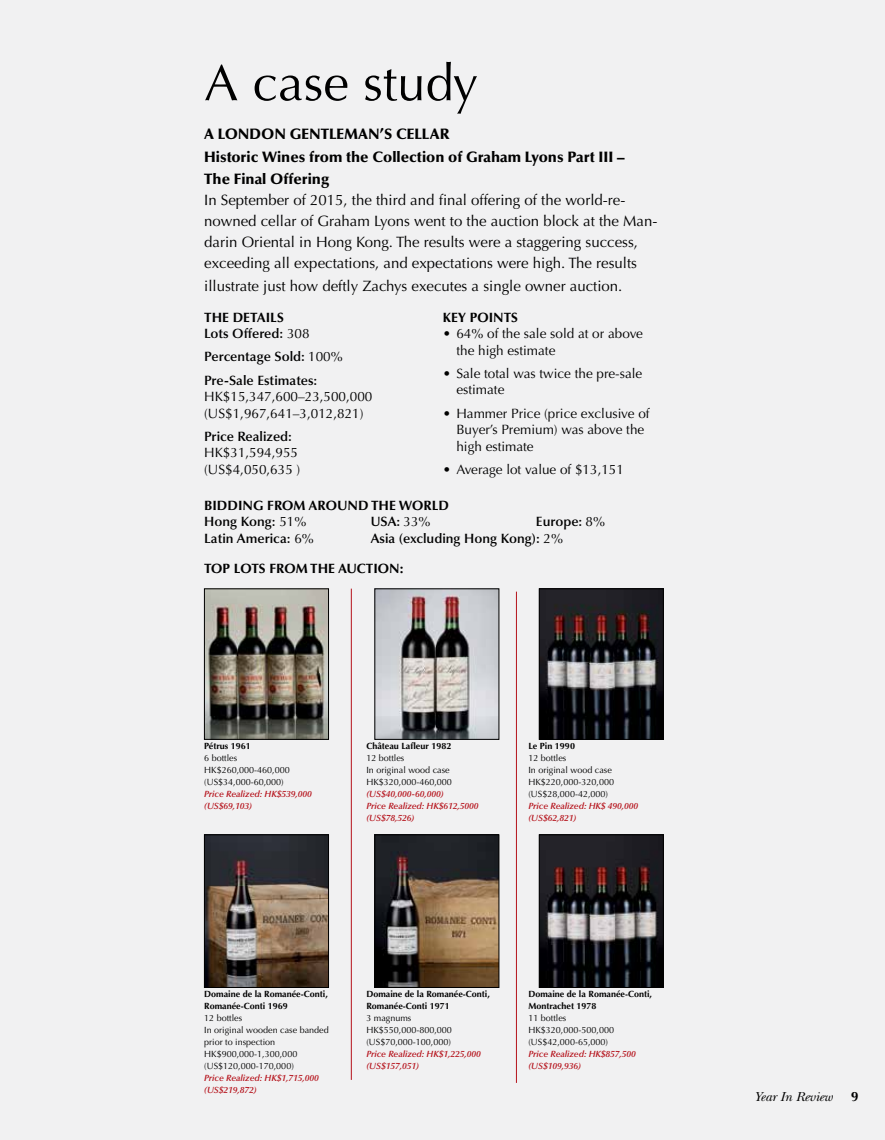
<style>
.page{position:relative;width:885px;height:1140px;background:#fff}
.page>*{position:absolute;margin:0;border:0;box-sizing:border-box;transform-origin:0 0}
.t1{font:51px "Optima LT Std";color:#000}
.t2{font:15px/21px "Optima LT Std";color:#000}
.t3{font:900 15px/22.5px "Optima LT Std";color:#000}
.t4{font:13.5px/16.5px "Optima LT Std";color:#000}
.t5{font:600 13.5px/16.5px "Optima LT Std";color:#000}
.t6{font:700 13.5px/16.5px "Optima LT Std";color:#000}
.t7{font:italic 13.5px "New Baskerville";color:#000}
.t8{font:9px/12px "Optima LT Std";color:#000}
.t9{font:italic 600 9px/12px "Optima LT Std";color:#b5121b}
.t10{font:700 9px/12px "Optima LT Std";color:#000}
.s1{font-weight:700}
.s2{font-weight:400}
.s3{font-weight:600}
</style>
<div class="page">
<div style="left:0;top:0;width:884px;height:1140px;background:#f1f1f2"></div>
<img style="left:206px;top:590px;width:121px;height:147px">
<div style="left:204px;top:588px;width:125px;height:151px;border:1px solid #000"></div>
<img style="left:376px;top:590px;width:121px;height:147px">
<img style="left:541px;top:590px;width:120px;height:147px">
<div style="left:539px;top:588px;width:124px;height:151px;border:1px solid #000"></div>
<img style="left:206px;top:836px;width:121px;height:149px">
<div style="left:204px;top:834px;width:125px;height:153px;border:1px solid #000"></div>
<img style="left:376px;top:836px;width:121px;height:149px">
<div style="left:374px;top:834px;width:125px;height:153px;border:1px solid #000"></div>
<img style="left:541px;top:836px;width:120px;height:149px">
<div style="left:539px;top:834px;width:124px;height:153px;border:1px solid #000"></div>
<hr style="left:351px;top:588px;width:1px;height:491px;background:#b5121b">
<hr style="left:516px;top:591px;width:1px;height:491px;background:#b5121b">
<h1 class="t1" style="left:204px;top:53px;width:275px">A case study</h1>
<h2 class="t3" style="left:204px;top:123px;width:422px">A LONDON GENTLEMAN’S CELLAR<br>Historic Wines from the Collection of Graham Lyons Part III –<br>The Final Offering</h2>
<p class="t2" style="left:204px;top:190px;width:454px">In September of 2015, the third and final offering of the world-re&shy;nowned cellar of Graham Lyons went to the auction block at the Man&shy;darin Oriental in Hong Kong. The results were a staggering success, exceeding all expectations, and expectations were high. The results</p>
<h2 class="t2" style="left:204px;top:275px;width:419px">illustrate just how deftly Zachys executes a single owner auction.</h2>
<h3 class="t5" style="left:204px;top:309px;width:107px"><span class="s1">THE DETAILS<br></span>Lots Offered: <span class="s2">308</span></h3>
<h3 class="t5" style="left:204px;top:345px;width:140px;line-height:23.2px">Percentage Sold: <span class="s2">100%<br></span>Pre-Sale Estimates:</h3>
<h3 class="t4" style="left:204px;top:388px;width:170px">HK$15,347,600–23,500,000 (US$1,967,641–3,012,821)</h3>
<h3 class="t5" style="left:204px;top:428px;width:89px">Price Realized:</h3>
<h3 class="t4" style="left:204px;top:445px;width:98px">HK$31,594,955 (US$4,050,635 )</h3>
<h3 class="t6" style="left:443px;top:309px;width:77px">KEY POINTS</h3>
<h3 class="t4" style="left:456px;top:325px;width:188px;text-indent:-14px">• 64% of the sale sold at or above the high estimate</h3>
<h3 class="t4" style="left:456px;top:365px;width:187px;text-indent:-14px">• Sale total was twice the pre-sale estimate</h3>
<h3 class="t4" style="left:456px;top:405px;width:195px;text-indent:-14px">• Hammer Price (price exclusive of<br>Buyer’s Premium) was above the high estimate</h3>
<h3 class="t4" style="left:443px;top:461px;width:182px">• Average lot value of $13,151</h3>
<h3 class="t6" style="left:204px;top:497px;width:246px">BIDDING FROM AROUND THE WORLD<br><span class="s3">Hong Kong:</span> <span class="s2">51%</span></h3>
<h3 class="t5" style="left:371px;top:513px;width:61px">USA: <span class="s2">33%</span></h3>
<h3 class="t5" style="left:536px;top:513px;width:71px">Europe: <span class="s2">8%</span></h3>
<h3 class="t5" style="left:204px;top:530px;width:111px">Latin America: <span class="s2">6%</span></h3>
<h3 class="t5" style="left:371px;top:530px;width:194px">Asia (excluding Hong Kong): <span class="s2">2%</span></h3>
<h3 class="t6" style="left:204px;top:560px;width:201px">TOP LOTS FROM THE AUCTION:</h3>
<p class="t10" style="left:204px;top:740px;width:48px">Pétrus 1961</p>
<p class="t8" style="left:204px;top:752px;width:87px">6 bottles<br>HK$260,000-460,000 (US$34,000-60,000)</p>
<p class="t9" style="left:204px;top:788px;width:109px">Price Realized: HK$539,000 (US$69,103)</p>
<p class="t10" style="left:366px;top:740px;width:87px">Château Lafleur 1982</p>
<p class="t8" style="left:366px;top:752px;width:87px">12 bottles<br>In original wood case<br>HK$320,000-460,000</p>
<p class="t9" style="left:366px;top:788px;width:114px">(US$40,000-60,000)<br>Price Realized: HK$612,5000 (US$78,526)</p>
<p class="t10" style="left:528px;top:740px;width:48px">Le Pin 1990</p>
<p class="t8" style="left:528px;top:752px;width:87px">12 bottles<br>In original wood case<br>HK$220,000-320,000 (US$28,000-42,000)</p>
<p class="t9" style="left:528px;top:800px;width:111px">Price Realized: HK$ 490,000 (US$62,821)</p>
<p class="t10" style="left:204px;top:988px;width:125px">Domaine de la Romanée-Conti,<br>Romanée-Conti 1969</p>
<p class="t8" style="left:204px;top:1012px;width:126px">12 bottles<br>In original wooden case banded prior to inspection<br>HK$900,000-1,300,000 (US$120,000-170,000)</p>
<p class="t9" style="left:204px;top:1072px;width:116px">Price Realized: HK$1,715,000 (US$219,872)</p>
<p class="t10" style="left:366px;top:988px;width:125px">Domaine de la Romanée-Conti,<br>Romanée-Conti 1971</p>
<p class="t8" style="left:366px;top:1012px;width:87px">3 magnums<br>HK$550,000-800,000 (US$70,000-100,000)</p>
<p class="t9" style="left:366px;top:1048px;width:116px">Price Realized: HK$1,225,000 (US$157,051)</p>
<p class="t10" style="left:528px;top:988px;width:125px">Domaine de la Romanée-Conti,<br>Montrachet 1978</p>
<p class="t8" style="left:528px;top:1012px;width:87px">11 bottles<br>HK$320,000-500,000 (US$42,000-65,000)</p>
<p class="t9" style="left:528px;top:1048px;width:109px">Price Realized: HK$857,500 (US$109,936)</p>
<h3 class="t7" style="left:754px;top:1088px;width:80px">Year In Review</h3>
<h3 class="t6" style="left:851px;top:1088px;width:9px">9</h3>
</div>
